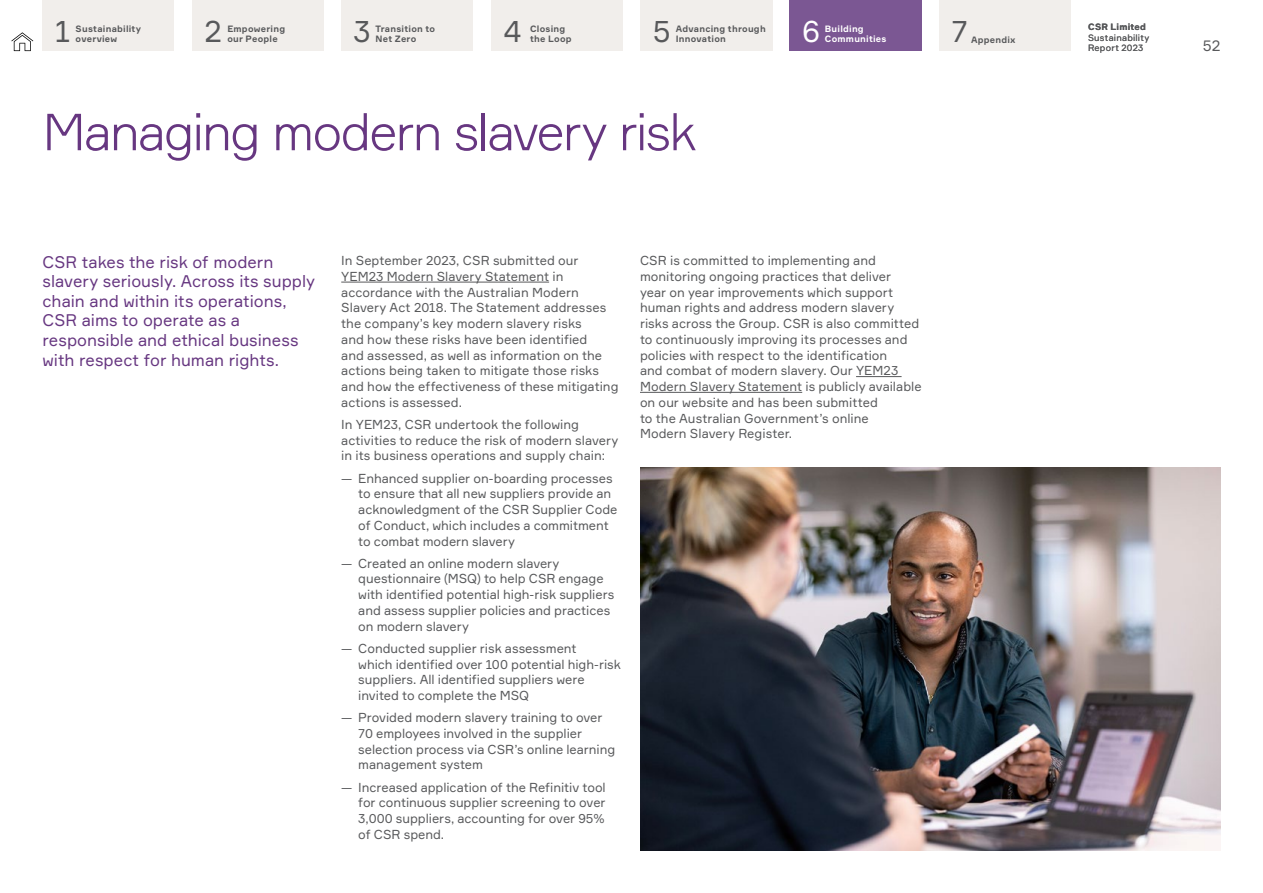
<style>
.page{position:relative;width:1263px;height:893px;background:#fff}
.page>*{position:absolute;margin:0;border:0;box-sizing:border-box;transform-origin:0 0}
.t1{font:300 51px "Formular";letter-spacing:-.04em;color:#673781}
.t2{font:30px "Formular";color:#58595b}
.t3{font:30px "Formular";color:#fff}
.t4{font:16.5px/19.5px "Formular";color:#673781}
.t5{font:15px "Formular";color:#58595b}
.t6{font:12.75px/15.8px "Formular";color:#58595b}
.t7{font:700 9px/10.5px "Formular";letter-spacing:.025em;color:#58595b}
.t8{font:9px/10.5px "Formular";letter-spacing:.025em;color:#58595b}
.t9{font:700 9px/10.5px "Formular";letter-spacing:.025em;color:#fff}
</style>
<div class="page">
<div style="left:789px;top:0;width:133px;height:51px;background:#7b5793"></div>
<div style="left:43px;top:0;width:131px;height:51px;background:#f1eeeb"></div>
<div style="left:341px;top:0;width:131px;height:51px;background:#f1eeeb"></div>
<div style="left:491px;top:0;width:131px;height:51px;background:#f1eeeb"></div>
<div style="left:192px;top:0;width:132px;height:51px;background:#f1eeeb"></div>
<div style="left:640px;top:0;width:132px;height:51px;background:#f1eeeb"></div>
<div style="left:939px;top:0;width:131px;height:51px;background:#f1eeeb"></div>
<hr style="left:341px;top:282px;width:208px;height:1px;background:#58595b">
<hr style="left:856px;top:376px;width:45px;height:1px;background:#58595b">
<hr style="left:640px;top:392px;width:162px;height:1px;background:#58595b">
<img style="left:640px;top:468px;width:580px;height:382px">
<svg style="left:11px;top:32px;width:22px;height:19px"></svg>
<h2 class="t2" style="left:205px;top:12px;width:19px">2</h2>
<h2 class="t3" style="left:802px;top:12px;width:19px">6</h2>
<p class="t9" style="left:825px;top:23px;width:63px">Building<br>Communities</p>
<p class="t7" style="left:1088px;top:21px;width:59px">CSR Limited</p>
<h2 class="t2" style="left:55px;top:12px;width:17px">1</h2>
<p class="t7" style="left:76px;top:23px;width:67px">Sustainability overview</p>
<h2 class="t2" style="left:353px;top:12px;width:19px">3</h2>
<p class="t7" style="left:375px;top:23px;width:61px">Transition to<br>Net Zero</p>
<h2 class="t2" style="left:503px;top:12px;width:20px">4</h2>
<p class="t7" style="left:530px;top:23px;width:37px">Closing</p>
<p class="t7" style="left:227px;top:23px;width:59px">Empowering our People</p>
<h2 class="t2" style="left:653px;top:12px;width:19px">5</h2>
<p class="t7" style="left:676px;top:23px;width:91px">Advancing through<br>Innovation</p>
<h2 class="t2" style="left:951px;top:12px;width:18px">7</h2>
<p class="t8" style="left:1088px;top:32px;width:63px">Sustainability<br>Report 2023</p>
<p class="t7" style="left:530px;top:34px;width:43px">the Loop</p>
<p class="t7" style="left:971px;top:34px;width:46px">Appendix</p>
<h1 class="t1" style="left:43px;top:101px;width:655px">Managing modern slavery risk</h1>
<p class="t4" style="left:43px;top:252px;width:274px">CSR takes the risk of modern slavery seriously. Across its supply chain and within its operations,<br>CSR aims to operate as a responsible and ethical business with respect for human rights.</p>
<p class="t6" style="left:341px;top:252px;width:279px">In September 2023, CSR submitted our YEM23 Modern Slavery Statement in accordance with the Australian Modern Slavery Act 2018. The Statement addresses the company’s key modern slavery risks<br>and how these risks have been identified<br>and assessed, as well as information on the actions being taken to mitigate those risks and how the effectiveness of these mitigating actions is assessed.</p>
<p class="t6" style="left:341px;top:416px;width:279px">In YEM23, CSR undertook the following activities to reduce the risk of modern slavery in its business operations and supply chain:</p>
<p class="t6" style="left:358px;top:470px;width:261px;text-indent:-17px">— Enhanced supplier on-boarding processes to ensure that all new suppliers provide an acknowledgment of the CSR Supplier Code of Conduct, which includes a commitment to combat modern slavery</p>
<p class="t6" style="left:358px;top:555px;width:258px;text-indent:-17px">— Created an online modern slavery questionnaire (MSQ) to help CSR engage with identified potential high-risk suppliers and assess supplier policies and practices on modern slavery</p>
<p class="t6" style="left:358px;top:640px;width:264px;text-indent:-17px">— Conducted supplier risk assessment<br>which identified over 100 potential high-risk suppliers. All identified suppliers were invited to complete the MSQ</p>
<p class="t6" style="left:358px;top:709px;width:258px;text-indent:-17px">— Provided modern slavery training to over 70 employees involved in the supplier selection process via CSR’s online learning management system</p>
<p class="t6" style="left:358px;top:779px;width:249px;text-align:justify;text-indent:-17px">— Increased application of the Refinitiv tool for continuous supplier screening to over 3,000 suppliers, accounting for over 95% of CSR spend.</p>
<p class="t6" style="left:640px;top:252px;width:283px">CSR is committed to implementing and monitoring ongoing practices that deliver<br>year on year improvements which support human rights and address modern slavery risks across the Group. CSR is also committed to continuously improving its processes and policies with respect to the identification<br>and combat of modern slavery. Our YEM23<br>Modern Slavery Statement is publicly available on our website and has been submitted<br>to the Australian Government’s online<br>Modern Slavery Register.</p>
<p class="t5" style="left:1203px;top:36px;width:19px">52</p>
</div>
